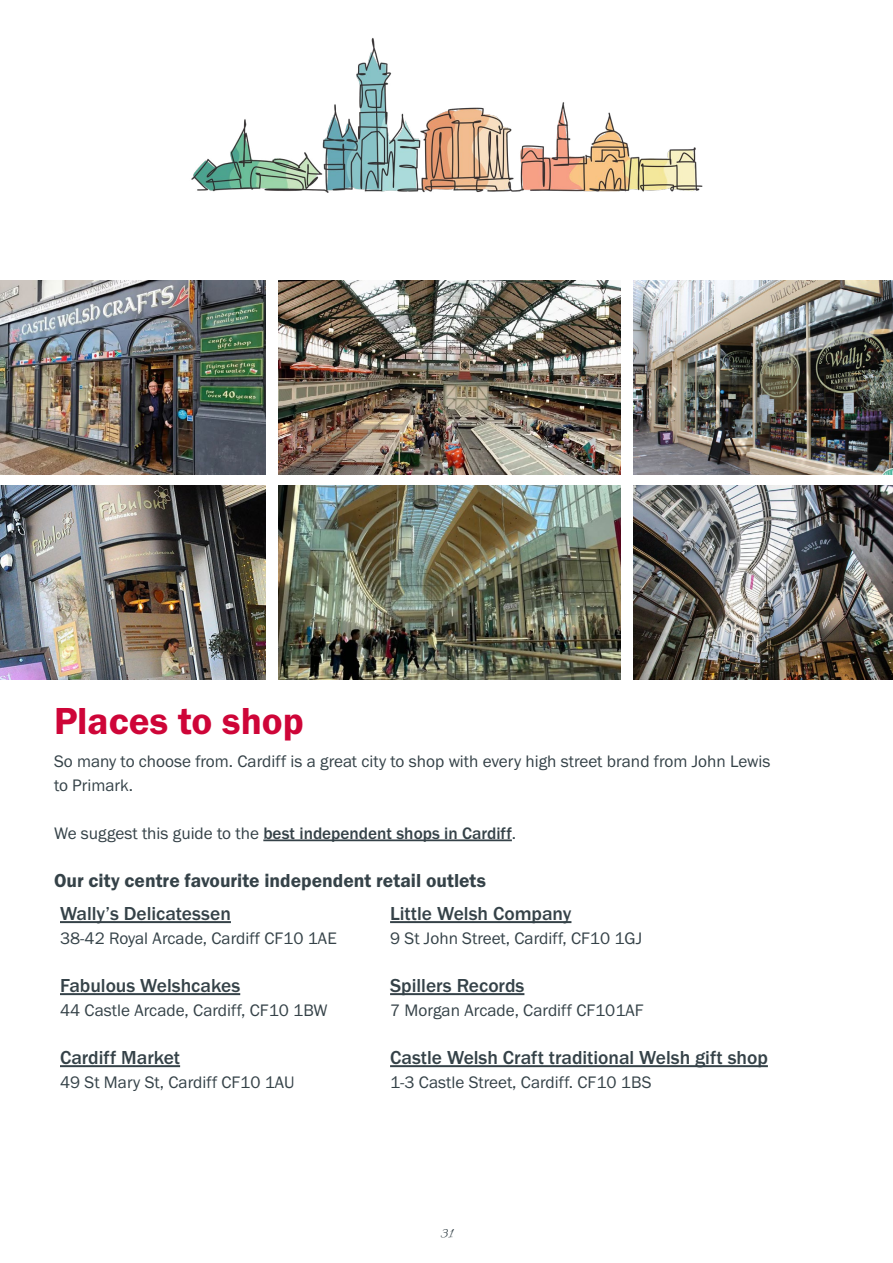
<style>
.page{position:relative;width:893px;height:1263px;background:#fff}
.page>*{position:absolute;margin:0;border:0;box-sizing:border-box;transform-origin:0 0}
.t1{font:39px "Franklin Gothic URW Dem";color:#ce0538}
.t2{font:500 19.5px "Franklin Gothic URW";color:#354248}
.t3{font:19.5px "Franklin Gothic URW Dem";color:#354248}
.t4{font:17.25px/24px "Franklin Gothic URW Boo";color:#354248}
.t5{font:500 17.25px "Franklin Gothic URW";color:#354248}
.t6{font:15px "Allura";color:#354248}
.s1{font-family:"Franklin Gothic URW Boo";font-weight:400}
</style>
<div class="page">
<img style="left:191px;top:38px;width:512px;height:155px">
<hr style="left:263px;top:839px;width:249px;height:2px;background:#354248">
<hr style="left:60px;top:921px;width:171px;height:2px;background:#354248">
<hr style="left:390px;top:921px;width:181px;height:2px;background:#354248">
<hr style="left:60px;top:993px;width:180px;height:2px;background:#354248">
<hr style="left:390px;top:993px;width:134px;height:2px;background:#354248">
<hr style="left:60px;top:1065px;width:120px;height:2px;background:#354248">
<hr style="left:390px;top:1065px;width:378px;height:2px;background:#354248">
<img style="left:0;top:281px;width:266px;height:193px">
<img style="left:0;top:486px;width:266px;height:193px">
<img style="left:633px;top:281px;width:260px;height:193px">
<img style="left:633px;top:486px;width:260px;height:193px">
<img style="left:279px;top:281px;width:342px;height:193px">
<img style="left:279px;top:486px;width:342px;height:193px">
<h1 class="t1" style="left:54px;top:697px;width:251px">Places to shop</h1>
<p class="t4" style="left:54px;top:748px;width:718px">So many to choose from. Cardiff is a great city to shop with every high street brand from John Lewis to Primark.</p>
<p class="t5" style="left:54px;top:822px;width:464px"><span class="s1">We suggest this guide to the</span> best independent shops in Cardiff<span class="s1">.</span></p>
<p class="t3" style="left:54px;top:868px;width:434px">Our city centre favourite independent retail outlets</p>
<p class="t2" style="left:60px;top:901px;width:172px">Wally’s Delicatessen</p>
<p class="t2" style="left:390px;top:901px;width:183px">Little Welsh Company</p>
<p class="t4" style="left:60px;top:925px;width:278px">38-42 Royal Arcade, Cardiff CF10 1AE</p>
<p class="t4" style="left:390px;top:925px;width:254px">9 St John Street, Cardiff, CF10 1GJ</p>
<p class="t2" style="left:60px;top:973px;width:182px">Fabulous Welshcakes</p>
<p class="t2" style="left:390px;top:973px;width:136px">Spillers Records</p>
<p class="t4" style="left:60px;top:997px;width:269px">44 Castle Arcade, Cardiff, CF10 1BW</p>
<p class="t4" style="left:390px;top:997px;width:255px">7 Morgan Arcade, Cardiff CF101AF</p>
<p class="t2" style="left:60px;top:1045px;width:122px">Cardiff Market</p>
<p class="t2" style="left:390px;top:1045px;width:379px">Castle Welsh Craft traditional Welsh gift shop</p>
<p class="t4" style="left:60px;top:1069px;width:236px">49 St Mary St, Cardiff CF10 1AU</p>
<p class="t4" style="left:390px;top:1069px;width:263px">1-3 Castle Street, Cardiff. CF10 1BS</p>
<p class="t6" style="left:440px;top:1225px;width:15px">31</p>
</div>
